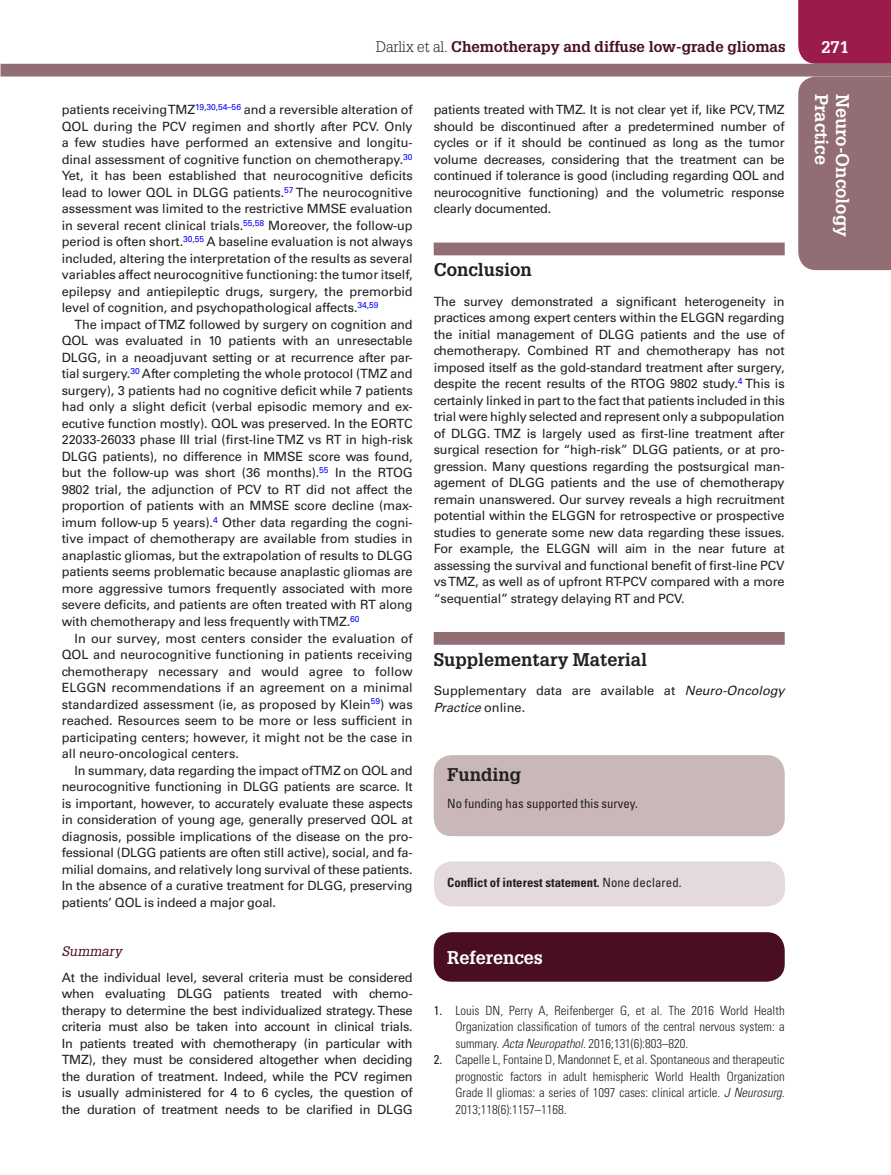
<style>
.page{position:relative;width:891px;height:1175px;background:#fff}
.page>*{position:absolute;margin:0;border:0;box-sizing:border-box;transform-origin:0 0}
.t1{font:700 18px "Glypha LT Std";color:#fff}
.t2{font:700 18px "Glypha LT Std";color:#231f20}
.t3{font:700 16.5px "Glypha LT Std";color:#fff}
.t4{font:700 15px "Glypha LT Std";color:#490e24}
.t5{font:italic 13.5px "Glypha LT Std";color:#490e24}
.t6{font:12.75px/16.5px "Univers LT Std";letter-spacing:-.015em;color:#231f20;text-align:justify}
.t7{font:300 condensed 12.75px/16.5px "Univers LT Std";color:#231f20;text-align:justify}
.t8{font:700 condensed 12.75px "Univers LT Std";letter-spacing:.005em;color:#231f20}
.t9{font:condensed 12.75px "Univers LT Std";color:#231f20}
.s1{font-weight:300;color:#231f20}
.s2{font-style:italic}
.s3{font-weight:400}
</style>
<div class="page">
<div style="left:798px;top:0;width:93px;height:64px;background:#9b1c4b"></div>
<div style="left:1px;top:64px;width:890px;height:12px;background:#926d73"></div>
<div style="left:798px;top:76px;width:93px;height:194px;background:#926d73"></div>
<div style="left:434px;top:861px;width:351px;height:45px;background:#e4dadb;border-radius:18px"></div>
<div style="left:434px;top:242px;width:351px;height:13px;background:#926d73"></div>
<div style="left:434px;top:632px;width:351px;height:12px;background:#926d73"></div>
<div style="left:434px;top:755px;width:351px;height:81px;background:#cab8b9;border-radius:18px"></div>
<div style="left:434px;top:932px;width:351px;height:49px;background:#490e24;border-radius:18px"></div>
<p class="t4" style="left:376px;top:37px;width:411px"><span class="s1">Darlix et al.</span> Chemotherapy and diffuse low-grade gliomas</p>
<p class="t3" style="left:821px;top:37px;width:29px">271</p>
<h1 class="t1" style="left:833px;top:94px;width:85px;rotate:90deg">Oncology</h1>
<h1 class="t1" style="left:833px;top:94px;width:73px;rotate:90deg">Practice</h1>
<h1 class="t1" style="left:854px;top:94px;width:145px;rotate:90deg">Neuro-Oncology</h1>
<p class="t6" style="left:62px;top:102px;width:353px">patients receiving TMZ<sup>19</sup><sup>,</sup><sup>30</sup><sup>,</sup><sup>54–56</sup> and a reversible alteration of QOL during the PCV regimen and shortly after PCV. Only a few studies have performed an extensive and longitu&shy;dinal assessment of cognitive function on chemotherapy.<sup>30<br></sup>Yet, it has been established that neurocognitive deficits lead to lower QOL in DLGG patients.<sup>57</sup> The neurocognitive assessment was limited to the restrictive MMSE evaluation in several recent clinical trials.<sup>55</sup><sup>,</sup><sup>58</sup> Moreover, the follow-up period is often short.<sup>30</sup><sup>,</sup><sup>55</sup> A baseline evaluation is not always included, altering the interpretation of the results as several variables affect neurocognitive functioning: the tumor itself, epilepsy and antiepileptic drugs, surgery, the premorbid level of cognition, and psychopathological affects.<sup>34</sup><sup>,</sup><sup>59</sup></p>
<p class="t6" style="left:62px;top:316px;width:353px;text-indent:13px">The impact of TMZ followed by surgery on cognition and QOL was evaluated in 10 patients with an unresectable DLGG, in a neoadjuvant setting or at recurrence after par&shy;tial surgery.<sup>30</sup> After completing the whole protocol (TMZ and surgery), 3 patients had no cognitive deficit while 7 patients had only a slight deficit (verbal episodic memory and ex&shy;ecutive function mostly). QOL was preserved. In the EORTC 22033-26033 phase III trial (first-line TMZ vs RT in high-risk DLGG patients), no difference in MMSE score was found, but the follow-up was short (36 months).<sup>55</sup> In the RTOG 9802 trial, the adjunction of PCV to RT did not affect the proportion of patients with an MMSE score decline (max&shy;imum follow-up 5 years).<sup>4</sup> Other data regarding the cogni&shy;tive impact of chemotherapy are available from studies in anaplastic gliomas, but the extrapolation of results to DLGG patients seems problematic because anaplastic gliomas are more aggressive tumors frequently associated with more severe deficits, and patients are often treated with RT along with chemotherapy and less frequently with TMZ.<sup>60</sup></p>
<p class="t6" style="left:62px;top:630px;width:353px;text-indent:13px">In our survey, most centers consider the evaluation of QOL and neurocognitive functioning in patients receiving chemotherapy necessary and would agree to follow ELGGN recommendations if an agreement on a minimal standardized assessment (ie, as proposed by Klein<sup>59</sup>) was reached. Resources seem to be more or less sufficient in participating centers; however, it might not be the case in all neuro-oncological centers.</p>
<p class="t6" style="left:62px;top:762px;width:353px;text-indent:13px">In summary, data regarding the impact of TMZ on QOL and neurocognitive functioning in DLGG patients are scarce. It is important, however, to accurately evaluate these aspects in consideration of young age, generally preserved QOL at diagnosis, possible implications of the disease on the pro&shy;fessional (DLGG patients are often still active), social, and fa&shy;milial domains, and relatively long survival of these patients.<br>In the absence of a curative treatment for DLGG, preserving patients’ QOL is indeed a major goal.</p>
<p class="t5" style="left:62px;top:943px;width:62px">Summary</p>
<p class="t6" style="left:62px;top:969px;width:353px">At the individual level, several criteria must be considered when evaluating DLGG patients treated with chemo&shy;therapy to determine the best individualized strategy. These criteria must also be taken into account in clinical trials.<br>In patients treated with chemotherapy (in particular with TMZ), they must be considered altogether when deciding the duration of treatment. Indeed, while the PCV regimen is usually administered for 4 to 6 cycles, the question of the duration of treatment needs to be clarified in DLGG</p>
<p class="t6" style="left:434px;top:102px;width:353px">patients treated with TMZ. It is not clear yet if, like PCV, TMZ should be discontinued after a predetermined number of cycles or if it should be continued as long as the tumor volume decreases, considering that the treatment can be continued if tolerance is good (including regarding QOL and neurocognitive functioning) and the volumetric response clearly documented.</p>
<h1 class="t2" style="left:434px;top:259px;width:100px">Conclusion</h1>
<p class="t6" style="left:434px;top:293px;width:353px">The survey demonstrated a significant heterogeneity in practices among expert centers within the ELGGN regarding the initial management of DLGG patients and the use of chemotherapy. Combined RT and chemotherapy has not imposed itself as the gold-standard treatment after surgery, despite the recent results of the RTOG 9802 study.<sup>4</sup> This is certainly linked in part to the fact that patients included in this trial were highly selected and represent only a subpopulation of DLGG. TMZ is largely used as first-line treatment after surgical resection for “high-risk” DLGG patients, or at pro&shy;gression. Many questions regarding the postsurgical man&shy;agement of DLGG patients and the use of chemotherapy remain unanswered. Our survey reveals a high recruitment potential within the ELGGN for retrospective or prospective studies to generate some new data regarding these issues.<br>For example, the ELGGN will aim in the near future at assessing the survival and functional benefit of first-line PCV vs TMZ, as well as of upfront RT-PCV compared with a more “sequential” strategy delaying RT and PCV.</p>
<h1 class="t2" style="left:434px;top:648px;width:215px">Supplementary Material</h1>
<p class="t6" style="left:434px;top:682px;width:352px">Supplementary data are available at <span class="s2">Neuro-Oncology<br>Practice</span> online.</p>
<h1 class="t2" style="left:447px;top:763px;width:76px">Funding</h1>
<p class="t9" style="left:447px;top:795px;width:192px">No funding has supported this survey.</p>
<p class="t8" style="left:447px;top:874px;width:236px">Conflict of interest statement. <span class="s3">None declared.</span></p>
<h1 class="t1" style="left:447px;top:946px;width:97px">References</h1>
<p class="t7" style="left:455px;top:1001px;width:331px;text-indent:-22px"><span class="s3">1.</span> Louis DN, Perry A, Reifenberger G, et al. The 2016 World Health Organization classification of tumors of the central nervous system: a summary. <span class="s2">Acta Neuropathol.</span> 2016;131(6):803–820.</p>
<p class="t7" style="left:455px;top:1051px;width:331px;text-indent:-22px"><span class="s3">2.</span> Capelle L, Fontaine D, Mandonnet E, et al. Spontaneous and therapeutic prognostic factors in adult hemispheric World Health Organization Grade II gliomas: a series of 1097 cases: clinical article. <span class="s2">J Neurosurg.<br></span>2013;118(6):1157–1168.</p>
</div>
